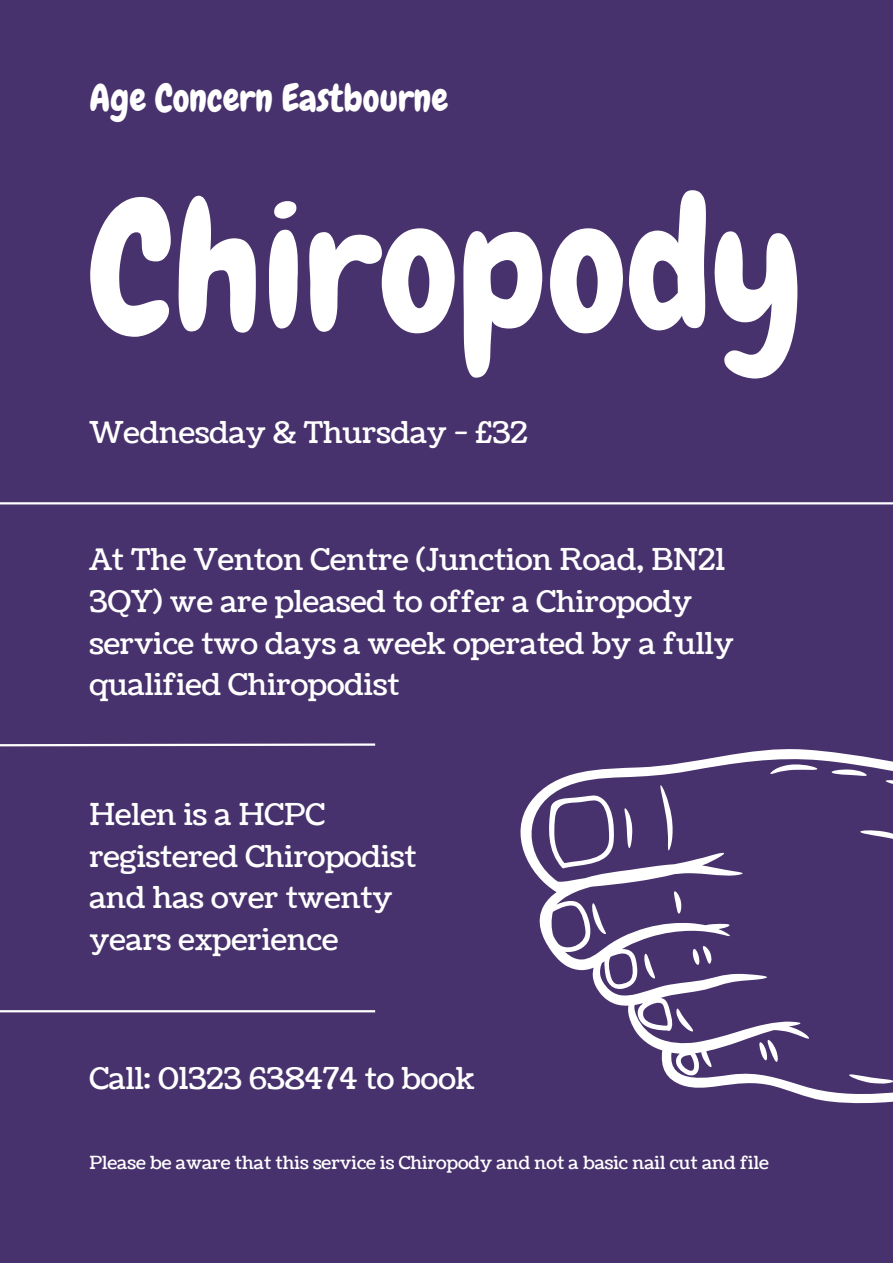
<style>
.page{position:relative;width:893px;height:1263px;background:#48326d}
.page>*{position:absolute;margin:0;border:0;box-sizing:border-box;transform-origin:0 0}
.t1{font:176.55px "Chewy";color:#fff}
.t2{font:37.5px "Chewy";color:#fff}
.t3{font:30px/41.6px "Coustard";color:#fff}
.t4{font:18px "Coustard";color:#fff}
</style>
<div class="page">
<svg style="left:508px;top:746px;width:385px;height:357px;background:#5f4c80"></svg>
<svg style="left:770px;top:764px;width:47px;height:10px"></svg>
<svg style="left:831px;top:769px;width:36px;height:7px"></svg>
<svg style="left:885px;top:779px;width:8px;height:15px"></svg>
<svg style="left:659px;top:785px;width:14px;height:65px"></svg>
<svg style="left:547px;top:795px;width:67px;height:74px"></svg>
<svg style="left:624px;top:808px;width:8px;height:40px"></svg>
<svg style="left:860px;top:829px;width:33px;height:13px"></svg>
<svg style="left:673px;top:891px;width:9px;height:23px"></svg>
<svg style="left:591px;top:903px;width:15px;height:31px"></svg>
<svg style="left:692px;top:945px;width:20px;height:20px"></svg>
<svg style="left:643px;top:953px;width:12px;height:26px"></svg>
<svg style="left:676px;top:1008px;width:17px;height:24px"></svg>
<svg style="left:758px;top:1039px;width:20px;height:23px"></svg>
<svg style="left:848px;top:1073px;width:45px;height:11px"></svg>
<svg style="left:0;top:742px;width:377px;height:6px"></svg>
<hr style="left:0;top:1010px;width:375px;height:2px;background:#fff">
<hr style="left:0;top:502px;width:893px;height:2px;background:#fff">
<p class="t2" style="left:89px;top:75px;width:360px">Age Concern Eastbourne</p>
<p class="t1" style="left:89px;top:155px;width:715px">Chiropody</p>
<p class="t3" style="left:89px;top:413px;width:440px">Wednesday &amp; Thursday - £32</p>
<p class="t3" style="left:89px;top:540px;width:646px">At The Venton Centre (Junction Road, BN21<br>3QY) we are pleased to offer a Chiropody service two days a week operated by a fully qualified Chiropodist</p>
<p class="t3" style="left:89px;top:794px;width:329px">Helen is a HCPC registered Chiropodist and has over twenty years experience</p>
<p class="t3" style="left:89px;top:1059px;width:387px">Call: 01323 638474 to book</p>
<p class="t4" style="left:89px;top:1150px;width:681px">Please be aware that this service is Chiropody and not a basic nail cut and file</p>
</div>
